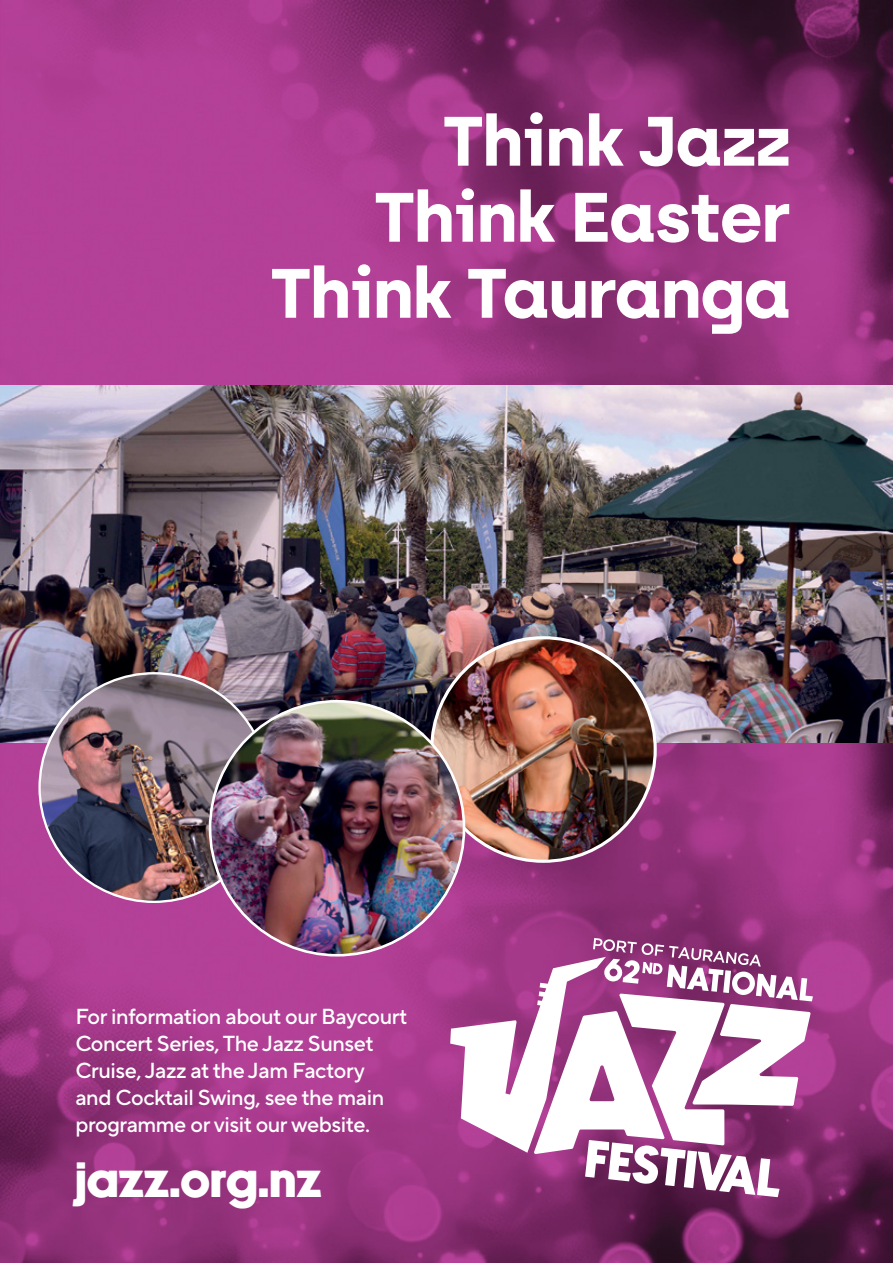
<style>
.page{position:relative;width:893px;height:1263px;background:#fff}
.page>*{position:absolute;margin:0;border:0;box-sizing:border-box;transform-origin:0 0}
.t1{font:700 69.75px/76.1px "Archia";letter-spacing:-.025em;color:#fff;text-align:right}
.t2{font:49.65px "Newake";letter-spacing:.02em;color:#fff}
.t3{font:500 21.75px/26.8px "TT Norms Pro";letter-spacing:-.02em;color:#fff}
</style>
<div class="page">
<img style="left:0;top:0;width:893px;height:386px">
<img style="left:0;top:742px;width:893px;height:521px">
<img style="left:0;top:386px;width:893px;height:356px">
<img style="left:41px;top:673px;width:227px;height:229px">
<img style="left:432px;top:638px;width:223px;height:223px;border-radius:112px">
<svg style="left:450px;top:938px;width:363px;height:259px"></svg>
<img style="left:210px;top:701px;width:254px;height:254px;border-radius:127px">
<h1 class="t1" style="left:270px;top:102px;width:523px">Think Jazz<br>Think Easter<br>Think Tauranga</h1>
<p class="t3" style="left:75px;top:1003px;width:333px">For information about our Baycourt<br>Concert Series, The Jazz Sunset<br>Cruise, Jazz at the Jam Factory<br>and Cocktail Swing, see the main programme or visit our website.</p>
<h2 class="t2" style="left:76px;top:1152px;width:247px">jazz.org.nz</h2>
</div>
